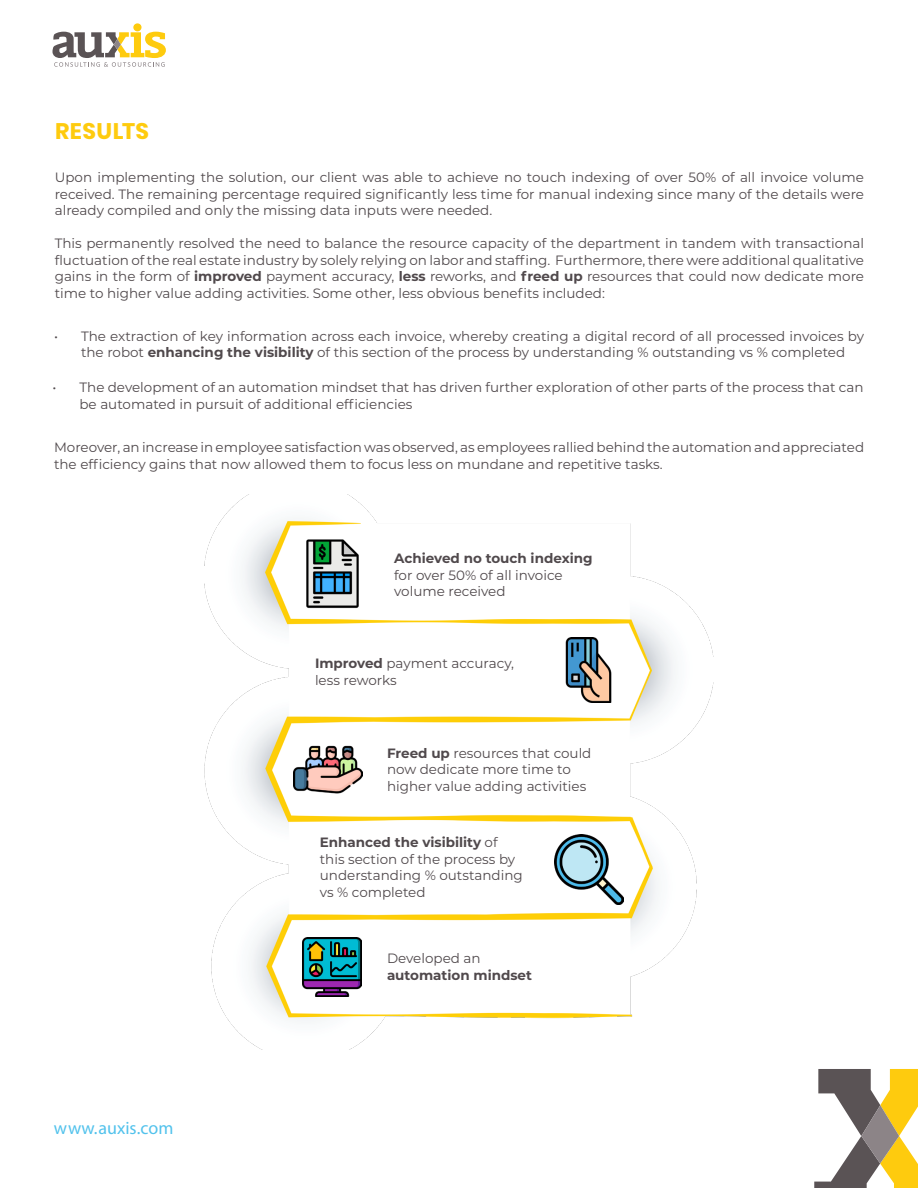
<style>
.page{position:relative;width:918px;height:1188px;background:#fff}
.page>*{position:absolute;margin:0;border:0;box-sizing:border-box;transform-origin:0 0}
.t1{font:700 22.5px "Poppins";letter-spacing:.02em;color:#fecb0e}
.t2{font:18px "Myriad Pro";color:#52c2ec}
.t3{font:13.5px/16.5px "Montserrat";color:#50494c}
.t4{font:700 13.5px/16.5px "Montserrat";color:#50494c}
.s1{font-weight:700}
.s2{font-weight:400}
</style>
<div class="page">
<img style="left:205px;top:494px;width:508px;height:556px">
<div style="left:133px;top:23px;width:9px;height:8px;background:#fecb0e;border-radius:50%"></div>
<svg style="left:53px;top:32px;width:113px;height:35px"></svg>
<svg style="left:814px;top:1069px;width:104px;height:119px"></svg>
<img style="left:554px;top:834px;width:70px;height:70px">
<img style="left:557px;top:638px;width:64px;height:64px">
<img style="left:296px;top:537px;width:72px;height:72px">
<img style="left:293px;top:735px;width:70px;height:69px">
<img style="left:302px;top:938px;width:60px;height:59px">
<p class="t1" style="left:55px;top:118px;width:96px">RESULTS</p>
<p class="t3" style="left:55px;top:169px;width:811px;text-align:justify">Upon implementing the solution, our client was able to achieve no touch indexing of over 50% of all invoice volume received. The remaining percentage required significantly less time for manual indexing since many of the details were already compiled and only the missing data inputs were needed.</p>
<p class="t3" style="left:55px;top:235px;width:811px;text-align:justify">This permanently resolved the need to balance the resource capacity of the department in tandem with transactional fluctuation of the real estate industry by solely relying on labor and staffing. Furthermore, there were additional qualitative gains in the form of <span class="s1">improved</span> payment accuracy, <span class="s1">less</span> reworks, and <span class="s1">freed up</span> resources that could now dedicate more time to higher value adding activities. Some other, less obvious benefits included:</p>
<p class="t3" style="left:54px;top:327px;width:812px;text-align:center">• The extraction of key information across each invoice, whereby creating a digital record of all processed invoices by the robot <span class="s1">enhancing the visibility</span> of this section of the process by understanding % outstanding vs % completed</p>
<p class="t3" style="left:80px;top:379px;width:786px;text-indent:-27px">• The development of an automation mindset that has driven further exploration of other parts of the process that can be automated in pursuit of additional efficiencies</p>
<p class="t3" style="left:54px;top:439px;width:812px">Moreover, an increase in employee satisfaction was observed, as employees rallied behind the automation and appreciated the efficiency gains that now allowed them to focus less on mundane and repetitive tasks.</p>
<p class="t3" style="left:394px;top:550px;width:200px"><span class="s1">Achieved no touch indexing </span>for over 50% of all invoice volume received</p>
<p class="t3" style="left:315px;top:655px;width:201px"><span class="s1">Improved</span> payment accuracy,</p>
<p class="t3" style="left:315px;top:671px;width:83px">less reworks</p>
<p class="t3" style="left:387px;top:744px;width:206px"><span class="s1">Freed up</span> resources that could now dedicate more time to higher value adding activities</p>
<p class="t3" style="left:320px;top:834px;width:205px"><span class="s1">Enhanced the visibility</span> of this section of the process by understanding % outstanding</p>
<p class="t3" style="left:320px;top:883px;width:107px">vs % completed</p>
<h2 class="t2" style="left:54px;top:1117px;width:121px">www.auxis.com</h2>
<p class="t4" style="left:387px;top:950px;width:147px"><span class="s2">Developed an </span>automation mindset</p>
</div>
